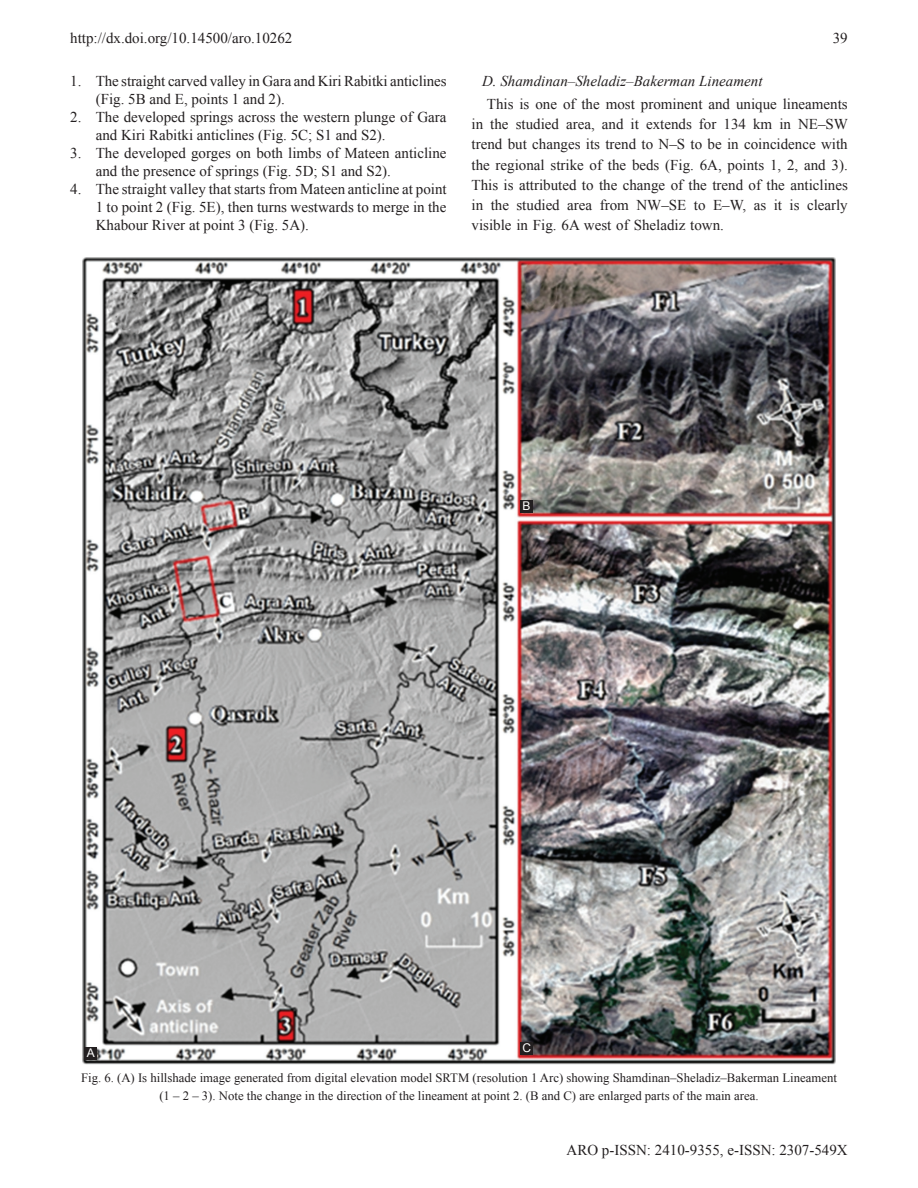
<style>
.page{position:relative;width:918px;height:1188px;background:#fff}
.page>*{position:absolute;margin:0;border:0;box-sizing:border-box;transform-origin:0 0}
.TX{font:15px/20.1px "Times New Roman";color:#231f20;text-align:justify}
.L{font:15px/18px "Times New Roman";color:#231f20}
.t1{font:italic 15px "Times New Roman";color:#231f20}
.FGC{font:12.75px/18px "Times New Roman";color:#231f20;text-align:center}
.LABEL{font:12px "Arial";color:#fff}
</style>
<div class="page">
<img style="left:83px;top:257px;width:752px;height:807px">
<div style="left:84px;top:1047px;width:13px;height:13px;background:#231f20"></div>
<div style="left:520px;top:500px;width:13px;height:13px;background:#231f20"></div>
<div style="left:520px;top:1042px;width:13px;height:13px;background:#231f20"></div>
<p class="TX" style="left:70px;top:27px;width:224px">http://dx.doi.org/10.14500/aro.10262</p>
<p class="TX" style="left:833px;top:27px;width:16px">39</p>
<p class="L" style="left:96px;top:72px;width:352px;text-indent:-26px">1. The straight carved valley in Gara and Kiri Rabitki anticlines (Fig. 5B and E, points 1 and 2).</p>
<p class="L" style="left:96px;top:108px;width:352px;text-indent:-26px">2. The developed springs across the western plunge of Gara and Kiri Rabitki anticlines (Fig. 5C; S1 and S2).</p>
<p class="L" style="left:96px;top:144px;width:352px;text-indent:-26px">3. The developed gorges on both limbs of Mateen anticline and the presence of springs (Fig. 5D; S1 and S2).</p>
<p class="L" style="left:96px;top:180px;width:352px;text-align:justify;text-indent:-26px">4. The straight valley that starts from Mateen anticline at point 1 to point 2 (Fig. 5E), then turns westwards to merge in the Khabour River at point 3 (Fig. 5A).</p>
<h2 class="t1" style="left:482px;top:71px;width:282px">D. Shamdinan–Sheladiz–Bakerman Lineament</h2>
<p class="TX" style="left:472px;top:94px;width:378px;text-indent:15px">This is one of the most prominent and unique lineaments in the studied area, and it extends for 134 km in NE–SW trend but changes its trend to N–S to be in coincidence with the regional strike of the beds (Fig. 6A, points 1, 2, and 3).<br>This is attributed to the change of the trend of the anticlines in the studied area from NW–SE to E–W, as it is clearly visible in Fig. 6A west of Sheladiz town.</p>
<p class="LABEL" style="left:87px;top:1044px;width:10px">A</p>
<p class="LABEL" style="left:523px;top:497px;width:10px">B</p>
<p class="LABEL" style="left:523px;top:1039px;width:10px">C</p>
<p class="FGC" style="left:81px;top:1069px;width:757px">Fig. 6. (A) Is hillshade image generated from digital elevation model SRTM (resolution 1 Arc) showing Shamdinan–Sheladiz–Bakerman Lineament (1 – 2 – 3). Note the change in the direction of the lineament at point 2. (B and C) are enlarged parts of the main area.</p>
<p class="TX" style="left:567px;top:1140px;width:283px">ARO p-ISSN: 2410-9355, e-ISSN: 2307-549X</p>
</div>
